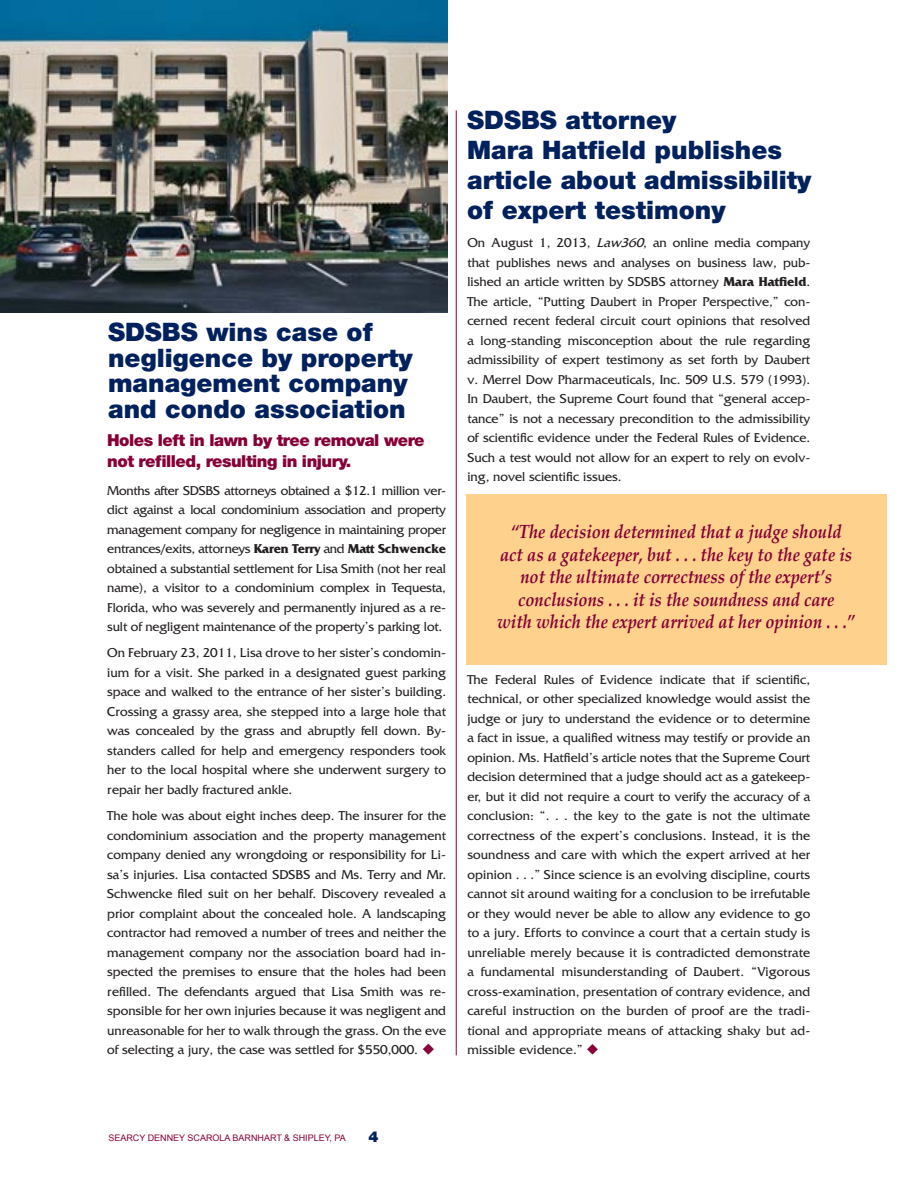
<style>
.page{position:relative;width:918px;height:1188px;background:#fff}
.page>*{position:absolute;margin:0;border:0;box-sizing:border-box;transform-origin:0 0}
.t1{font:900 25.5px/30px "Helvetica Neue LT Std";color:#00215d}
.t2{font:italic 700 18.9px/22.5px "Palatino Linotype";color:#860037;text-align:center;scale:.87 1}
.t3{font:900 16.5px/21px "Helvetica Neue LT Std";letter-spacing:-.03em;color:#860037}
.t4{font:900 15px "Helvetica Neue LT Std";color:#00215d}
.t5{font:13.5px/19.5px "Friz Quadrata Std";color:#231f20;text-align:justify}
.t6{font:9px "Arial";color:#860037}
.s1{font-weight:700}
.s2{color:#860037}
.s3{font-style:italic}
</style>
<div class="page">
<hr style="left:456px;top:110px;width:1px;height:945px;background:#860037">
<div style="left:466px;top:494px;width:421px;height:170px;background:#fed28d"></div>
<img style="left:0;top:0;width:447px;height:313px">
<h1 class="t1" style="left:108px;top:319px;width:307px;line-height:25.5px">SDSBS wins case of negligence by property management company and condo association</h1>
<p class="t3" style="left:107px;top:430px;width:319px">Holes left in lawn by tree removal were not refilled, resulting in injury.</p>
<p class="t5" style="left:107px;top:481px;width:340px">Months after SDSBS attorneys obtained a $12.1 million ver&shy;dict against a local condominium association and property management company for negligence in maintaining proper entrances/exits, attorneys <span class="s1">Karen Terry</span> and <span class="s1">Matt Schwencke </span>obtained a substantial settlement for Lisa Smith (not her real name), a visitor to a condominium complex in Tequesta, Florida, who was severely and permanently injured as a re&shy;sult of negligent maintenance of the property’s parking lot.</p>
<p class="t5" style="left:107px;top:643px;width:340px">On February 23, 2011, Lisa drove to her sister’s condomin&shy;ium for a visit. She parked in a designated guest parking space and walked to the entrance of her sister’s building.<br>Crossing a grassy area, she stepped into a large hole that was concealed by the grass and abruptly fell down. By&shy;standers called for help and emergency responders took her to the local hospital where she underwent surgery to repair her badly fractured ankle.</p>
<p class="t5" style="left:107px;top:806px;width:340px">The hole was about eight inches deep. The insurer for the condominium association and the property management company denied any wrongdoing or responsibility for Li&shy;sa’s injuries. Lisa contacted SDSBS and Ms. Terry and Mr.<br>Schwencke filed suit on her behalf. Discovery revealed a prior complaint about the concealed hole. A landscaping contractor had removed a number of trees and neither the management company nor the association board had in&shy;spected the premises to ensure that the holes had been refilled. The defendants argued that Lisa Smith was re&shy;sponsible for her own injuries because it was negligent and unreasonable for her to walk through the grass. On the eve of selecting a jury, the case was settled for $550,000. <span class="s2">◆</span></p>
<h1 class="t1" style="left:467px;top:104px;width:347px">SDSBS attorney<br>Mara Hatfield publishes article about admissibility of expert testimony</h1>
<p class="t5" style="left:467px;top:233px;width:344px">On August 1, 2013, <span class="s3">Law360</span>, an online media company that publishes news and analyses on business law, pub&shy;lished an article written by SDSBS attorney <span class="s1">Mara Hatfield</span>.<br>The article, “Putting Daubert in Proper Perspective,” con&shy;cerned recent federal circuit court opinions that resolved a long-standing misconception about the rule regarding admissibility of expert testimony as set forth by Daubert v. Merrel Dow Pharmaceuticals, Inc. 509 U.S. 579 (1993).<br>In Daubert, the Supreme Court found that “general accep&shy;tance” is not a necessary precondition to the admissibility of scientific evidence under the Federal Rules of Evidence.<br>Such a test would not allow for an expert to rely on evolv&shy;ing, novel scientific issues.</p>
<h2 class="t2" style="left:497px;top:520px;width:413px">“The decision determined that a judge should act as a gatekeeper, but . . . the key to the gate is not the ultimate correctness of the expert’s conclusions . . . it is the soundness and care<br>with which the expert arrived at her opinion . . .”</h2>
<p class="t5" style="left:467px;top:670px;width:344px">The Federal Rules of Evidence indicate that if scientific, technical, or other specialized knowledge would assist the judge or jury to understand the evidence or to determine a fact in issue, a qualified witness may testify or provide an opinion. Ms. Hatfield’s article notes that the Supreme Court decision determined that a judge should act as a gatekeep&shy;er, but it did not require a court to verify the accuracy of a conclusion: “. . . the key to the gate is not the ultimate correctness of the expert’s conclusions. Instead, it is the soundness and care with which the expert arrived at her opinion . . .” Since science is an evolving discipline, courts cannot sit around waiting for a conclusion to be irrefutable or they would never be able to allow any evidence to go to a jury. Efforts to convince a court that a certain study is unreliable merely because it is contradicted demonstrate a fundamental misunderstanding of Daubert. “Vigorous cross-examination, presentation of contrary evidence, and careful instruction on the burden of proof are the tradi&shy;tional and appropriate means of attacking shaky but ad&shy;missible evidence.” <span class="s2">◆</span></p>
<p class="t6" style="left:108px;top:1132px;width:239px">SEARCY DENNEY SCAROLA BARNHART &amp; SHIPLEY, PA</p>
<p class="t4" style="left:369px;top:1128px;width:12px">4</p>
</div>
